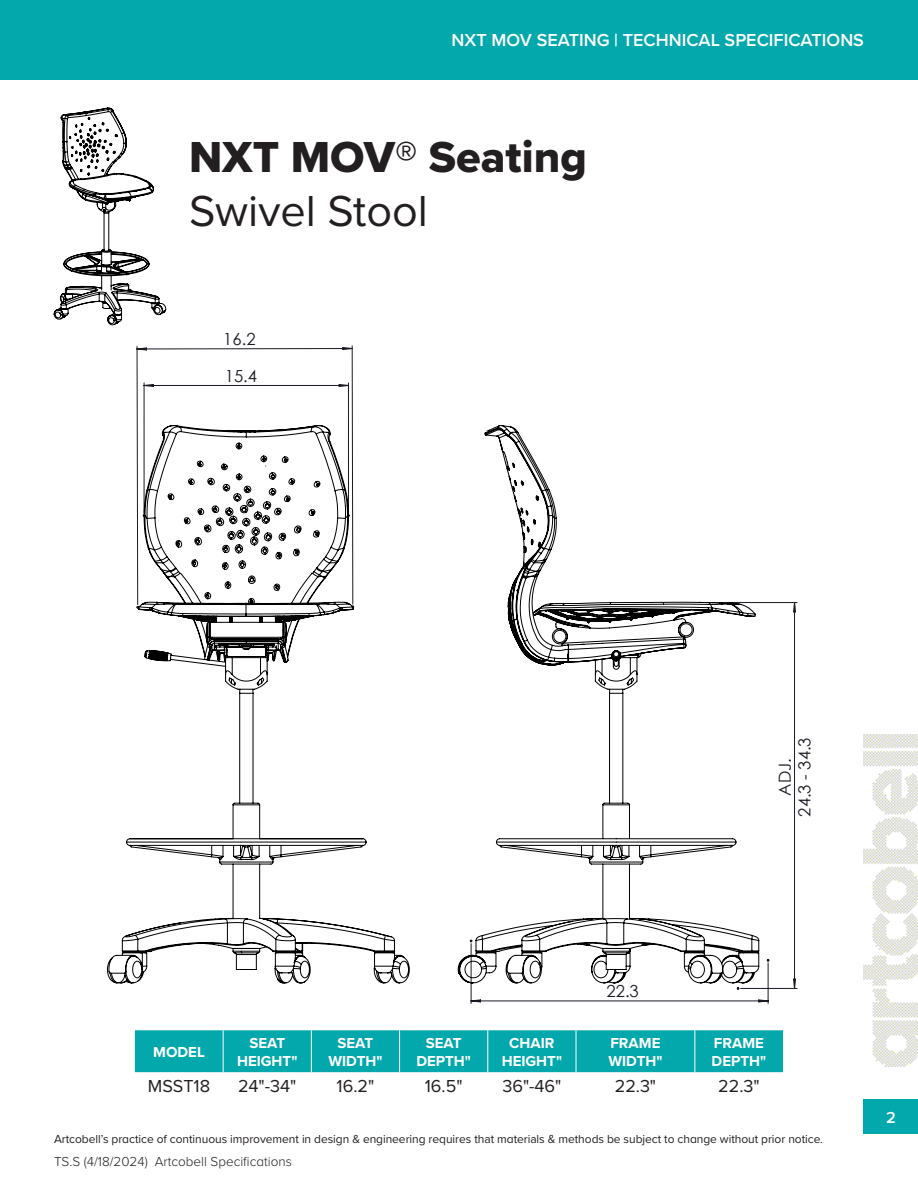
<style>
.page{position:relative;width:918px;height:1188px;background:#fff}
.page>*{position:absolute;margin:0;border:0;box-sizing:border-box;transform-origin:0 0}
.t1{font:45px "Proxima Nova Extrabld";color:#231f20}
.t2{font:45px "Proxima Nova";color:#231f20}
.spec_body_text{font:18px "Proxima Nova";color:#231f20}
.t3{font:600 18px "Proxima Nova";color:#fff}
.t4{font:16.65px/19.8px "Century Gothic";color:#1a1a24;text-align:center}
.bullet_text{font:600 16.5px "Proxima Nova";color:#fff}
.Spec_header_text{font:700 15px/18px "Proxima Nova";color:#fff;text-align:center}
.t5{font:300 13.5px "Proxima Nova";color:#231f20}
.t6{font:12px "Proxima Nova";letter-spacing:-.005em;color:#231f20}
.s1{font-family:"Proxima Nova";font-weight:700}
</style>
<div class="page">
<div style="left:0;top:0;width:918px;height:80px;background:#02a8ac"></div>
<div style="left:863px;top:1099px;width:55px;height:35px;background:#02a8ac"></div>
<img style="left:863px;top:734px;width:55px;height:333px">
<div style="left:135px;top:1030px;width:648px;height:42px;background:#02a8ac"></div>
<hr style="left:223px;top:1030px;width:1px;height:42px;background:#fff">
<hr style="left:311px;top:1030px;width:1px;height:42px;background:#fff">
<hr style="left:399px;top:1030px;width:1px;height:42px;background:#fff">
<hr style="left:488px;top:1030px;width:1px;height:42px;background:#fff">
<hr style="left:576px;top:1030px;width:1px;height:42px;background:#fff">
<hr style="left:695px;top:1030px;width:1px;height:42px;background:#fff">
<svg style="left:54px;top:108px;width:112px;height:217px"></svg>
<svg style="left:137px;top:345px;width:661px;height:659px"></svg>
<svg style="left:107px;top:425px;width:653px;height:559px"></svg>
<h2 class="t3" style="left:452px;top:26px;width:414px">NXT MOV SEATING | TECHNICAL SPECIFICATIONS</h2>
<p class="t1" style="left:189px;top:123px;width:400px">NXT MOV<span class="s1">®</span> Seating</p>
<p class="t2" style="left:189px;top:177px;width:240px">Swivel Stool</p>
<h3 class="t4" style="left:223px;top:329px;width:34px">16.2</h3>
<h3 class="t4" style="left:225px;top:366px;width:34px">15.4</h3>
<h3 class="t4" style="left:775px;top:817px;width:81px;rotate:-90deg">ADJ.<br>24.3 - 34.3</h3>
<h3 class="t4" style="left:607px;top:981px;width:34px">22.3</h3>
<p class="Spec_header_text" style="left:153px;top:1043px;width:53px">MODEL</p>
<p class="Spec_header_text" style="left:237px;top:1034px;width:62px">SEAT<br>HEIGHT"</p>
<p class="Spec_header_text" style="left:328px;top:1034px;width:56px">SEAT<br>WIDTH"</p>
<p class="Spec_header_text" style="left:416px;top:1034px;width:56px">SEAT<br>DEPTH"</p>
<p class="Spec_header_text" style="left:502px;top:1034px;width:62px">CHAIR<br>HEIGHT"</p>
<p class="Spec_header_text" style="left:608px;top:1034px;width:56px;text-align:left">FRAME<br>WIDTH"</p>
<p class="Spec_header_text" style="left:712px;top:1034px;width:56px;text-align:left">FRAME<br>DEPTH"</p>
<p class="spec_body_text" style="left:148px;top:1073px;width:64px">MSST18</p>
<p class="spec_body_text" style="left:238px;top:1073px;width:60px">24"-34"</p>
<p class="spec_body_text" style="left:337px;top:1073px;width:39px">16.2"</p>
<p class="spec_body_text" style="left:425px;top:1073px;width:39px">16.5"</p>
<p class="spec_body_text" style="left:502px;top:1073px;width:61px">36"-46"</p>
<p class="spec_body_text" style="left:615px;top:1073px;width:43px">22.3"</p>
<p class="spec_body_text" style="left:718px;top:1073px;width:43px">22.3"</p>
<p class="t6" style="left:54px;top:1131px;width:771px">Artcobell’s practice of continuous improvement in design &amp; engineering requires that materials &amp; methods be subject to change without prior notice.</p>
<p class="t5" style="left:54px;top:1151px;width:95px">TS.S (4/18/2024)</p>
<p class="t5" style="left:155px;top:1151px;width:139px">Artcobell Specifications</p>
<p class="bullet_text" style="left:886px;top:1105px;width:11px">2</p>
</div>
